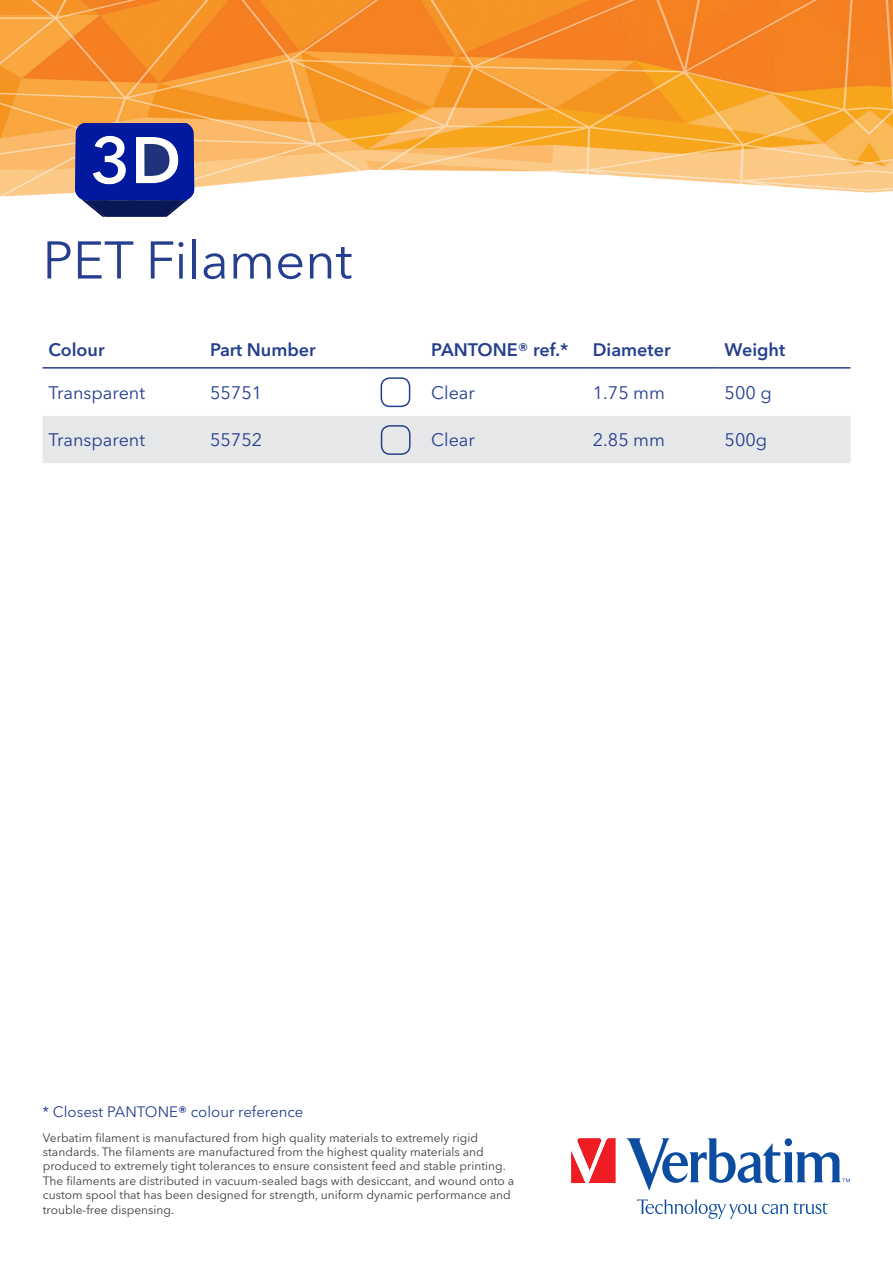
<style>
.page{position:relative;width:893px;height:1263px;background:#fff}
.page>*{position:absolute;margin:0;border:0;box-sizing:border-box;transform-origin:0 0}
.t1{font:52.5px "Avenir Next LT Pro";color:#253f8e}
.t2{font:18px "Avenir Next LT Pro";color:#253f8e}
.t3{font:600 18px "Avenir Next LT Pro";color:#253f8e}
.t4{font:15px "Avenir Next LT Pro";color:#253f8e}
.t5{font:12px/14.4px "Avenir Next LT Pro";color:#3e3e3f}
.s1{font-weight:600}
</style>
<div class="page">
<img style="left:0;top:0;width:893px;height:197px">
<svg style="left:571px;top:1138px;width:45px;height:45px"></svg>
<svg style="left:637px;top:1199px;width:191px;height:20px"></svg>
<svg style="left:626px;top:1138px;width:224px;height:53px"></svg>
<svg style="left:75px;top:123px;width:119px;height:94px"></svg>
<div style="left:43px;top:416px;width:807px;height:47px;background:#e6e7e9"></div>
<hr style="left:43px;top:367px;width:161px;height:2px;background:#253f8e">
<hr style="left:204px;top:367px;width:162px;height:2px;background:#253f8e">
<hr style="left:366px;top:367px;width:59px;height:2px;background:#253f8e">
<hr style="left:425px;top:367px;width:162px;height:2px;background:#253f8e">
<hr style="left:587px;top:367px;width:132px;height:2px;background:#253f8e">
<hr style="left:719px;top:367px;width:131px;height:2px;background:#253f8e">
<div style="left:381px;top:377px;width:29px;height:30px;border:2px solid #253f8e;border-radius:9px"></div>
<div style="left:381px;top:425px;width:30px;height:30px;border:2px solid #253f8e;border-radius:9px"></div>
<h1 class="t1" style="left:43px;top:229px;width:311px">PET Filament</h1>
<p class="t3" style="left:49px;top:338px;width:58px">Colour</p>
<p class="t3" style="left:210px;top:338px;width:107px">Part Number</p>
<p class="t3" style="left:431px;top:338px;width:139px">PANTONE® ref.*</p>
<p class="t3" style="left:593px;top:338px;width:79px">Diameter</p>
<p class="t3" style="left:725px;top:338px;width:62px">Weight</p>
<p class="t2" style="left:49px;top:382px;width:98px">Transparent</p>
<p class="t2" style="left:210px;top:382px;width:54px">55751</p>
<p class="t2" style="left:431px;top:382px;width:45px">Clear</p>
<p class="t2" style="left:593px;top:382px;width:74px">1.75 mm</p>
<p class="t2" style="left:725px;top:382px;width:49px">500 g</p>
<p class="t2" style="left:49px;top:429px;width:98px">Transparent</p>
<p class="t2" style="left:210px;top:429px;width:54px">55752</p>
<p class="t2" style="left:431px;top:429px;width:45px">Clear</p>
<p class="t2" style="left:593px;top:429px;width:74px">2.85 mm</p>
<p class="t2" style="left:725px;top:429px;width:44px">500g</p>
<p class="t4" style="left:43px;top:1103px;width:262px">* Closest PANTONE<span class="s1">®</span> colour reference</p>
<p class="t5" style="left:43px;top:1130px;width:473px">Verbatim filament is manufactured from high quality materials to extremely rigid standards. The filaments are manufactured from the highest quality materials and produced to extremely tight tolerances to ensure consistent feed and stable printing.<br>The filaments are distributed in vacuum-sealed bags with desiccant, and wound onto a custom spool that has been designed for strength, uniform dynamic performance and trouble-free dispensing.</p>
</div>
